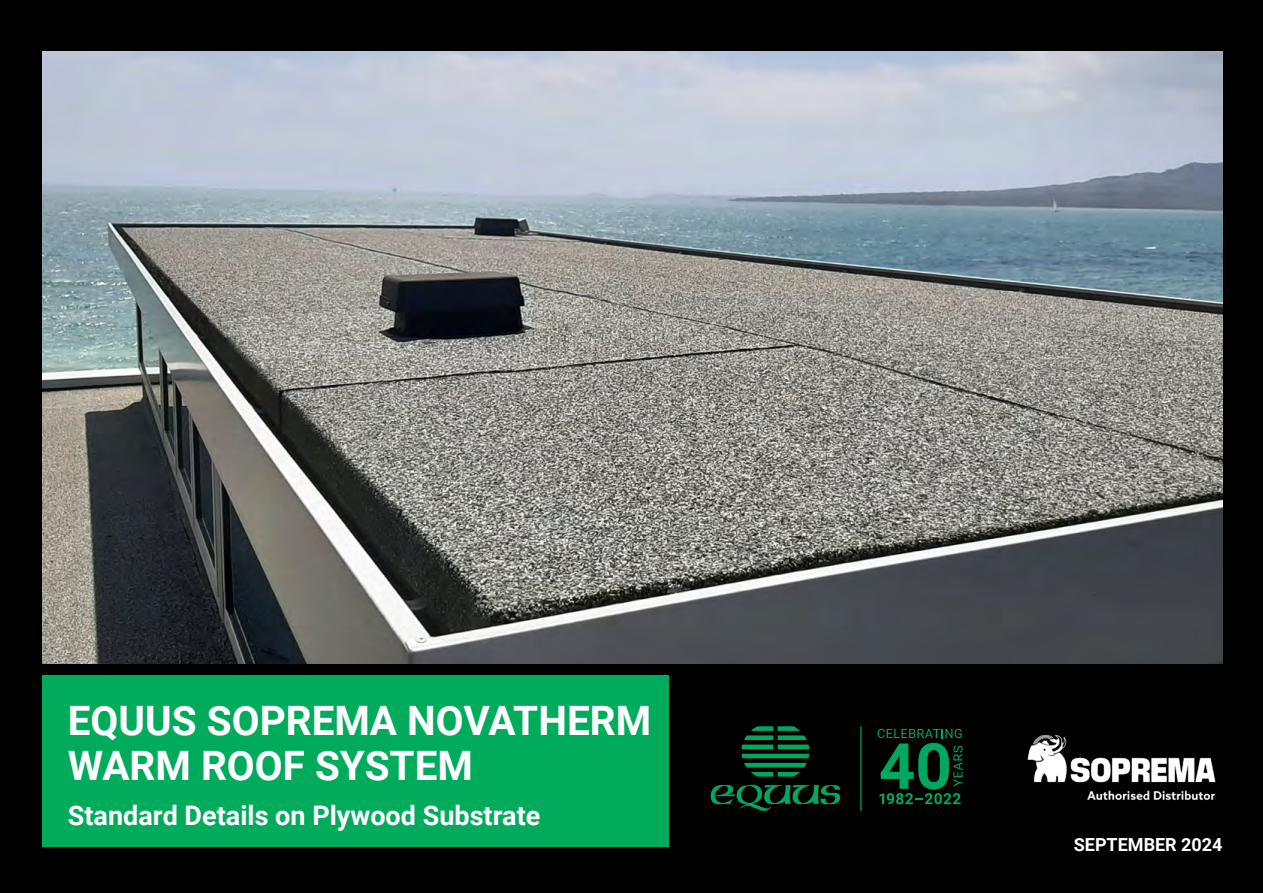
<style>
.page{position:relative;width:1263px;height:893px;background:#000}
.page>*{position:absolute;margin:0;border:0;box-sizing:border-box;transform-origin:0 0}
.t1{font:700 40.5px/45px "Roboto";color:#fff}
.t2{font:700 27px "Roboto";color:#fff}
.t3{font:700 18px "Roboto";color:#fff}
</style>
<div class="page">
<div style="left:43px;top:675px;width:626px;height:172px;background:#00ac5b"></div>
<img style="left:43px;top:51px;width:1179px;height:612px">
<img style="left:1027px;top:735px;width:189px;height:65px">
<svg style="left:711px;top:726px;width:129px;height:85px"></svg>
<hr style="left:860px;top:726px;width:1px;height:85px;background:#00a75e">
<svg style="left:878px;top:729px;width:85px;height:75px"></svg>
<p class="t1" style="left:68px;top:696px;width:585px">EQUUS SOPREMA NOVATHERM<br>WARM ROOF SYSTEM</p>
<p class="t2" style="left:68px;top:796px;width:474px">Standard Details on Plywood Substrate</p>
<p class="t3" style="left:1074px;top:832px;width:150px">SEPTEMBER 2024</p>
</div>
